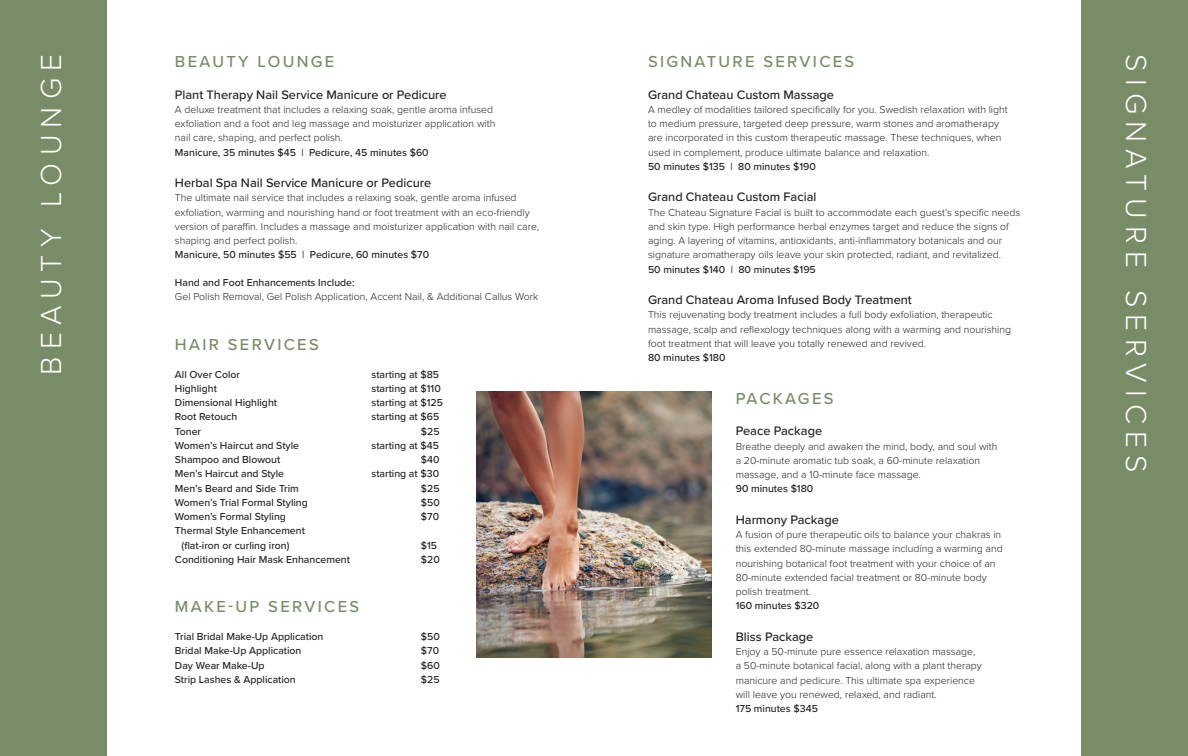
<style>
.page{position:relative;width:1188px;height:756px;background:#fff}
.page>*{position:absolute;margin:0;border:0;box-sizing:border-box;transform-origin:0 0}
.t1{font:300 30px "Proxima Nova";letter-spacing:.24em;color:#fff}
.t2{font:500 16.5px "Proxima Nova";letter-spacing:.14em;color:#798c68}
.t3{font:500 12.75px "Proxima Nova";color:#231f20}
.t4{font:300 10.5px/14.2px "Proxima Nova";color:#231f20}
.t5{font:500 10.5px/14.2px "Proxima Nova";color:#231f20}
</style>
<div class="page">
<div style="left:0;top:0;width:107px;height:756px;background:#798c68"></div>
<img style="left:476px;top:392px;width:236px;height:266px">
<div style="left:1081px;top:0;width:107px;height:756px;background:#798c68"></div>
<h1 class="t1" style="left:29px;top:375px;width:322px;rotate:-90deg">BEAUTY LOUNGE</h1>
<h2 class="t2" style="left:648px;top:49px;width:208px">SIGNATURE SERVICES</h2>
<h2 class="t2" style="left:175px;top:49px;width:161px">BEAUTY LOUNGE</h2>
<p class="t3" style="left:175px;top:85px;width:273px">Plant Therapy Nail Service Manicure or Pedicure</p>
<p class="t4" style="left:175px;top:102px;width:322px">A deluxe treatment that includes a relaxing soak, gentle aroma infused exfoliation and a foot and leg massage and moisturizer application with nail care, shaping, and perfect polish.</p>
<p class="t5" style="left:175px;top:145px;width:255px">Manicure, 35 minutes $45 | Pedicure, 45 minutes $60</p>
<p class="t3" style="left:175px;top:173px;width:258px">Herbal Spa Nail Service Manicure or Pedicure</p>
<p class="t4" style="left:175px;top:190px;width:366px">The ultimate nail service that includes a relaxing soak, gentle aroma infused exfoliation, warming and nourishing hand or foot treatment with an eco-friendly version of paraffin. Includes a massage and moisturizer application with nail care, shaping and perfect polish.</p>
<p class="t5" style="left:175px;top:247px;width:256px">Manicure, 50 minutes $55 | Pedicure, 60 minutes $70</p>
<p class="t5" style="left:175px;top:275px;width:181px">Hand and Foot Enhancements Include:</p>
<p class="t4" style="left:175px;top:289px;width:365px">Gel Polish Removal, Gel Polish Application, Accent Nail, &amp; Additional Callus Work</p>
<h2 class="t2" style="left:175px;top:332px;width:145px">HAIR SERVICES</h2>
<p class="t5" style="left:175px;top:367px;width:67px">All Over Color</p>
<p class="t5" style="left:371px;top:367px;width:69px">starting at $85</p>
<p class="t5" style="left:175px;top:381px;width:43px">Highlight</p>
<p class="t5" style="left:371px;top:381px;width:71px">starting at $110</p>
<p class="t5" style="left:175px;top:395px;width:104px">Dimensional Highlight</p>
<p class="t5" style="left:371px;top:395px;width:73px">starting at $125</p>
<p class="t5" style="left:175px;top:409px;width:64px">Root Retouch</p>
<p class="t5" style="left:371px;top:409px;width:69px">starting at $65</p>
<p class="t5" style="left:175px;top:424px;width:28px">Toner</p>
<p class="t5" style="left:421px;top:424px;width:20px">$25</p>
<p class="t5" style="left:175px;top:438px;width:126px">Women’s Haircut and Style</p>
<p class="t5" style="left:371px;top:438px;width:69px">starting at $45</p>
<p class="t5" style="left:175px;top:452px;width:107px">Shampoo and Blowout</p>
<p class="t5" style="left:421px;top:452px;width:20px">$40</p>
<p class="t5" style="left:175px;top:466px;width:111px">Men’s Haircut and Style</p>
<p class="t5" style="left:371px;top:466px;width:69px">starting at $30</p>
<p class="t5" style="left:175px;top:481px;width:125px">Men’s Beard and Side Trim</p>
<p class="t5" style="left:421px;top:481px;width:20px">$25</p>
<p class="t5" style="left:175px;top:495px;width:134px">Women’s Trial Formal Styling</p>
<p class="t5" style="left:421px;top:495px;width:20px">$50</p>
<p class="t5" style="left:175px;top:509px;width:113px">Women’s Formal Styling</p>
<p class="t5" style="left:421px;top:509px;width:20px">$70</p>
<p class="t5" style="left:182px;top:523px;width:125px;text-indent:-7px">Thermal Style Enhancement (flat-iron or curling iron)</p>
<p class="t3" style="left:648px;top:85px;width:187px">Grand Chateau Custom Massage</p>
<p class="t4" style="left:648px;top:102px;width:361px">A medley of modalities tailored specifically for you. Swedish relaxation with light to medium pressure, targeted deep pressure, warm stones and aromatherapy are incorporated in this custom therapeutic massage. These techniques, when used in complement, produce ultimate balance and relaxation.</p>
<p class="t5" style="left:648px;top:159px;width:169px">50 minutes $135 | 80 minutes $190</p>
<p class="t3" style="left:648px;top:188px;width:170px">Grand Chateau Custom Facial</p>
<p class="t4" style="left:648px;top:204px;width:374px">The Chateau Signature Facial is built to accommodate each guest’s specific needs and skin type. High performance herbal enzymes target and reduce the signs of aging. A layering of vitamins, antioxidants, anti-inflammatory botanicals and our signature aromatherapy oils leave your skin protected, radiant, and revitalized.</p>
<p class="t5" style="left:648px;top:262px;width:169px">50 minutes $140 | 80 minutes $195</p>
<p class="t3" style="left:648px;top:290px;width:265px">Grand Chateau Aroma Infused Body Treatment</p>
<p class="t4" style="left:648px;top:307px;width:365px">This rejuvenating body treatment includes a full body exfoliation, therapeutic massage, scalp and reflexology techniques along with a warming and nourishing foot treatment that will leave you totally renewed and revived.</p>
<p class="t5" style="left:648px;top:350px;width:79px">80 minutes $180</p>
<h2 class="t2" style="left:736px;top:386px;width:99px">PACKAGES</h2>
<p class="t3" style="left:736px;top:422px;width:88px">Peace Package</p>
<p class="t4" style="left:736px;top:438px;width:263px">Breathe deeply and awaken the mind, body, and soul with a 20-minute aromatic tub soak, a 60-minute relaxation massage, and a 10-minute face massage.</p>
<p class="t5" style="left:736px;top:481px;width:79px">90 minutes $180</p>
<p class="t3" style="left:736px;top:510px;width:105px">Harmony Package</p>
<p class="t4" style="left:736px;top:527px;width:268px">A fusion of pure therapeutic oils to balance your chakras in this extended 80-minute massage including a warming and nourishing botanical foot treatment with your choice of an 80-minute extended facial treatment or 80-minute body polish treatment.</p>
<p class="t5" style="left:736px;top:598px;width:85px">160 minutes $320</p>
<p class="t3" style="left:736px;top:627px;width:79px">Bliss Package</p>
<p class="t4" style="left:736px;top:644px;width:248px">Enjoy a 50-minute pure essence relaxation massage, a 50-minute botanical facial, along with a plant therapy manicure and pedicure. This ultimate spa experience will leave you renewed, relaxed, and radiant.</p>
<p class="t5" style="left:736px;top:701px;width:84px">175 minutes $345</p>
<p class="t5" style="left:421px;top:538px;width:18px">$15</p>
<p class="t5" style="left:175px;top:552px;width:177px">Conditioning Hair Mask Enhancement</p>
<p class="t5" style="left:421px;top:552px;width:20px">$20</p>
<h2 class="t2" style="left:175px;top:594px;width:186px">MAKE-UP SERVICES</h2>
<p class="t5" style="left:175px;top:629px;width:150px">Trial Bridal Make-Up Application</p>
<p class="t5" style="left:421px;top:629px;width:20px">$50</p>
<p class="t5" style="left:175px;top:643px;width:128px">Bridal Make-Up Application</p>
<p class="t5" style="left:421px;top:643px;width:20px">$70</p>
<p class="t5" style="left:175px;top:658px;width:91px">Day Wear Make-Up</p>
<p class="t5" style="left:421px;top:658px;width:20px">$60</p>
<p class="t5" style="left:175px;top:672px;width:122px">Strip Lashes &amp; Application</p>
<p class="t5" style="left:421px;top:672px;width:20px">$25</p>
<h1 class="t1" style="left:1158px;top:54px;width:420px;rotate:90deg">SIGNATURE SERVICES</h1>
</div>
